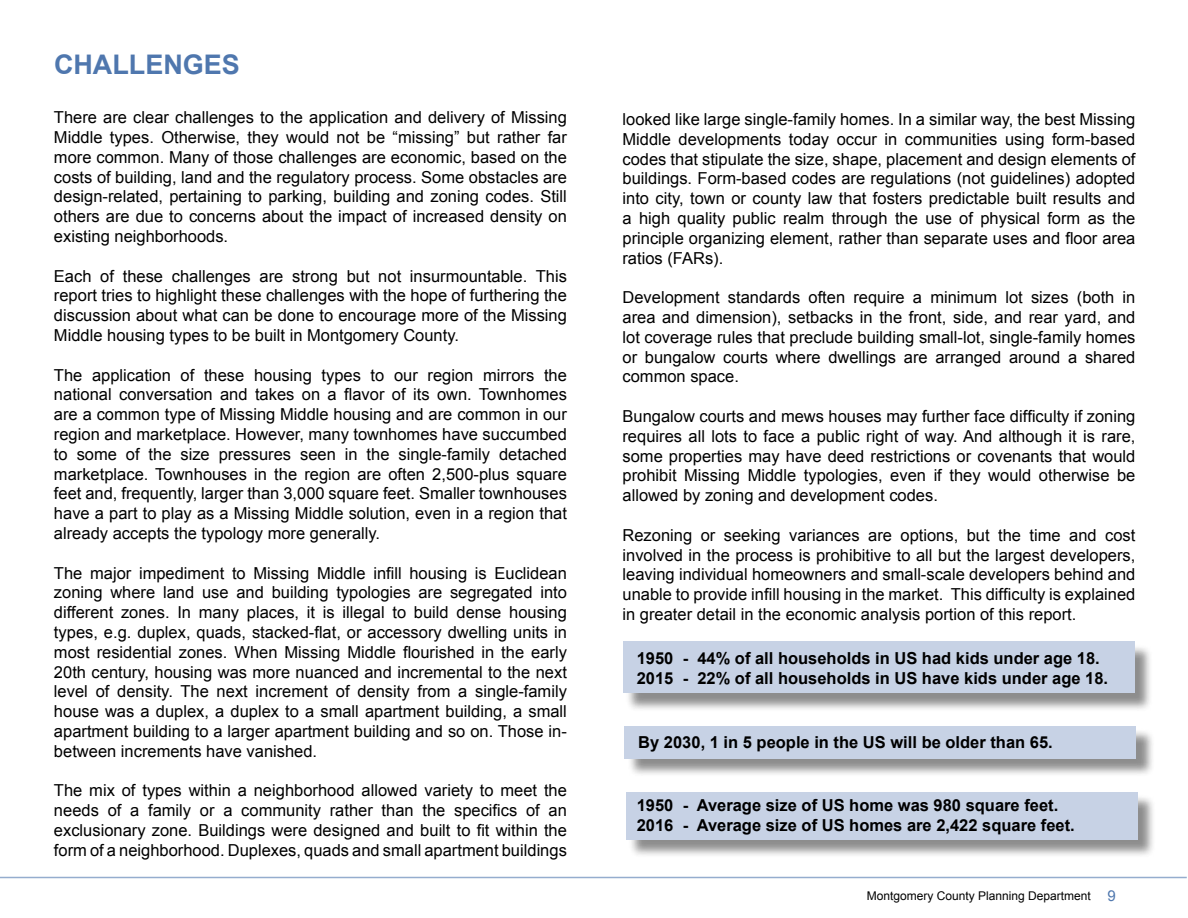
<style>
.page{position:relative;width:1188px;height:918px;background:#fff}
.page>*{position:absolute;margin:0;border:0;box-sizing:border-box;transform-origin:0 0}
.t1{font:700 27px "Arial";color:#4f77ae}
.t2{font:16.5px/19.8px "Arial";color:#000;text-align:justify}
.t3{font:700 16.5px/19.8px "Arial";color:#000}
.t4{font:12px "Arial";color:#000}
.s1{font-size:15px;color:#4f77ae}
</style>
<div class="page">
<hr style="left:0;top:877px;width:1187px;height:1px;background:#4f77ae">
<div style="left:626px;top:644px;width:528px;height:68px;background:#000;opacity:.75"></div>
<div style="left:623px;top:641px;width:512px;height:52px;background:#c7d2e5"></div>
<div style="left:627px;top:729px;width:528px;height:49px;background:#000;opacity:.75"></div>
<div style="left:625px;top:726px;width:511px;height:33px;background:#c7d2e5"></div>
<div style="left:628px;top:794px;width:529px;height:64px;background:#000;opacity:.75"></div>
<div style="left:626px;top:792px;width:512px;height:47px;background:#c7d2e5"></div>
<h1 class="t1" style="left:54px;top:46px;width:188px">CHALLENGES</h1>
<p class="t2" style="left:54px;top:108px;width:515px">There are clear challenges to the application and delivery of Missing Middle types. Otherwise, they would not be “missing” but rather far more common. Many of those challenges are economic, based on the costs of building, land and the regulatory process. Some obstacles are design-related, pertaining to parking, building and zoning codes. Still others are due to concerns about the impact of increased density on existing neighborhoods.</p>
<p class="t2" style="left:54px;top:266px;width:515px">Each of these challenges are strong but not insurmountable. This report tries to highlight these challenges with the hope of furthering the discussion about what can be done to encourage more of the Missing Middle housing types to be built in Montgomery County.</p>
<p class="t2" style="left:54px;top:365px;width:515px">The application of these housing types to our region mirrors the national conversation and takes on a flavor of its own. Townhomes are a common type of Missing Middle housing and are common in our region and marketplace. However, many townhomes have succumbed to some of the size pressures seen in the single-family detached marketplace. Townhouses in the region are often 2,500-plus square feet and, frequently, larger than 3,000 square feet. Smaller townhouses have a part to play as a Missing Middle solution, even in a region that already accepts the typology more generally.</p>
<p class="t2" style="left:54px;top:563px;width:515px">The major impediment to Missing Middle infill housing is Euclidean zoning where land use and building typologies are segregated into different zones. In many places, it is illegal to build dense housing types, e.g. duplex, quads, stacked-flat, or accessory dwelling units in most residential zones. When Missing Middle flourished in the early 20th century, housing was more nuanced and incremental to the next level of density. The next increment of density from a single-family house was a duplex, a duplex to a small apartment building, a small apartment building to a larger apartment building and so on. Those in&shy;between increments have vanished.</p>
<p class="t2" style="left:54px;top:781px;width:514px">The mix of types within a neighborhood allowed variety to meet the needs of a family or a community rather than the specifics of an exclusionary zone. Buildings were designed and built to fit within the form of a neighborhood. Duplexes, quads and small apartment buildings</p>
<p class="t2" style="left:622px;top:110px;width:515px">looked like large single-family homes. In a similar way, the best Missing Middle developments today occur in communities using form-based codes that stipulate the size, shape, placement and design elements of buildings. Form-based codes are regulations (not guidelines) adopted into city, town or county law that fosters predictable built results and a high quality public realm through the use of physical form as the principle organizing element, rather than separate uses and floor area ratios (FARs).</p>
<p class="t2" style="left:622px;top:288px;width:514px">Development standards often require a minimum lot sizes (both in area and dimension), setbacks in the front, side, and rear yard, and lot coverage rules that preclude building small-lot, single-family homes or bungalow courts where dwellings are arranged around a shared common space.</p>
<p class="t2" style="left:622px;top:407px;width:514px">Bungalow courts and mews houses may further face difficulty if zoning requires all lots to face a public right of way. And although it is rare, some properties may have deed restrictions or covenants that would prohibit Missing Middle typologies, even if they would otherwise be allowed by zoning and development codes.</p>
<p class="t2" style="left:622px;top:525px;width:514px">Rezoning or seeking variances are options, but the time and cost involved in the process is prohibitive to all but the largest developers, leaving individual homeowners and small-scale developers behind and unable to provide infill housing in the market. This difficulty is explained in greater detail in the economic analysis portion of this report.</p>
<p class="t3" style="left:637px;top:649px;width:473px">1950 - 44% of all households in US had kids under age 18.<br>2015 - 22% of all households in US have kids under age 18.</p>
<p class="t3" style="left:638px;top:733px;width:416px">By 2030, 1 in 5 people in the US will be older than 65.</p>
<p class="t3" style="left:637px;top:796px;width:440px">1950 - Average size of US home was 980 square feet.<br>2016 - Average size of US homes are 2,422 square feet.</p>
<p class="t4" style="left:867px;top:888px;width:251px">Montgomery County Planning Department <span class="s1">9</span></p>
</div>
